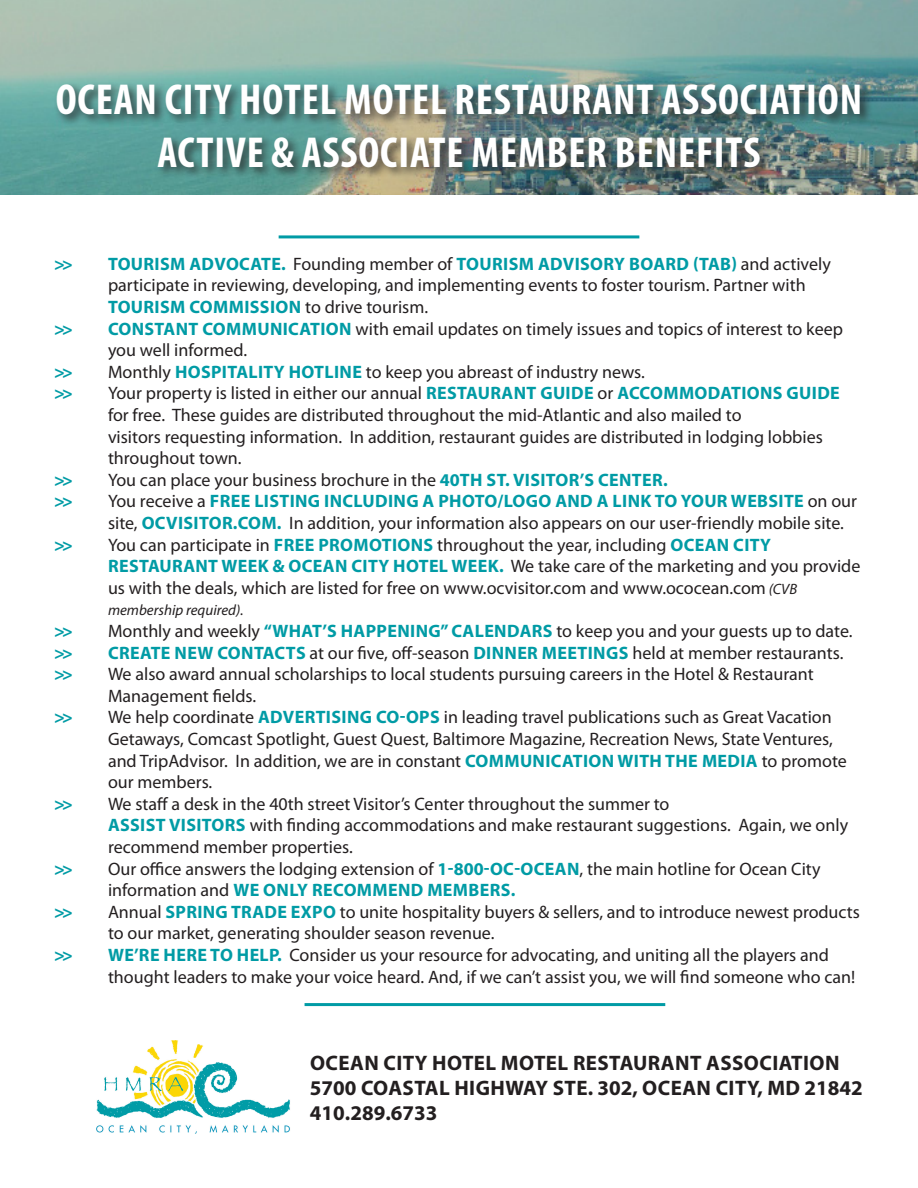
<style>
.page{position:relative;width:918px;height:1188px;background:#fff}
.page>*{position:absolute;margin:0;border:0;box-sizing:border-box;transform-origin:0 0}
.t1{font:700 condensed 43.5px "Myriad Pro";letter-spacing:.02em;color:#fff}
.t2{font:700 21px "Myriad Pro";letter-spacing:.02em;color:#231f20}
.t3{font:700 21px "Myriad Pro";color:#231f20}
.t4{font:18px/21.6px "Myriad Pro";color:#231f20}
.t5{font:700 18px "Myriad Pro";color:#009ba5}
.t6{font:italic 15px "Myriad Pro";color:#231f20}
.s1{font-weight:700;color:#009ba5}
.s2{font-style:italic;font-size:15px}
</style>
<div class="page">
<img style="left:96px;top:1040px;width:194px;height:93px">
<img style="left:0;top:0;width:918px;height:194px">
<div style="left:53px;top:82px;width:820px;height:98px;background:#231f20;opacity:.75"></div>
<hr style="left:305px;top:1003px;width:360px;height:3px;background:#009ba5">
<hr style="left:279px;top:235px;width:360px;height:3px;background:#009ba5">
<p class="t1" style="left:56px;top:73px;width:808px">OCEAN CITY HOTEL MOTEL RESTAURANT ASSOCIATION</p>
<p class="t1" style="left:157px;top:125px;width:605px">ACTIVE &amp; ASSOCIATE MEMBER BENEFITS</p>
<p class="t5" style="left:54px;top:252px;width:20px">&gt;&gt;</p>
<p class="t4" style="left:108px;top:253px;width:724px"><span class="s1">TOURISM ADVOCATE.</span> Founding member of <span class="s1">TOURISM ADVISORY BOARD (TAB)</span> and actively participate in reviewing, developing, and implementing events to foster tourism. Partner with<br><span class="s1">TOURISM COMMISSION</span> to drive tourism.</p>
<p class="t5" style="left:54px;top:317px;width:20px">&gt;&gt;</p>
<p class="t4" style="left:108px;top:317px;width:736px"><span class="s1">CONSTANT COMMUNICATION</span> with email updates on timely issues and topics of interest to keep you well informed.</p>
<p class="t5" style="left:54px;top:360px;width:20px">&gt;&gt;</p>
<p class="t4" style="left:108px;top:361px;width:538px">Monthly <span class="s1">HOSPITALITY HOTLINE</span> to keep you abreast of industry news.</p>
<p class="t5" style="left:54px;top:382px;width:20px">&gt;&gt;</p>
<p class="t4" style="left:108px;top:382px;width:733px">Your property is listed in either our annual <span class="s1">RESTAURANT GUIDE</span> or <span class="s1">ACCOMMODATIONS GUIDE </span>for free. These guides are distributed throughout the mid-Atlantic and also mailed to</p>
<p class="t4" style="left:108px;top:425px;width:716px">visitors requesting information. In addition, restaurant guides are distributed in lodging lobbies throughout town.</p>
<p class="t5" style="left:54px;top:468px;width:20px">&gt;&gt;</p>
<p class="t4" style="left:108px;top:469px;width:561px">You can place your business brochure in the <span class="s1">40TH ST. VISITOR’S CENTER.</span></p>
<p class="t5" style="left:54px;top:490px;width:20px">&gt;&gt;</p>
<p class="t4" style="left:108px;top:490px;width:751px">You receive a <span class="s1">FREE LISTING INCLUDING A PHOTO/LOGO AND A LINK TO YOUR WEBSITE</span> on our site, <span class="s1">OCVISITOR.COM.</span> In addition, your information also appears on our user-friendly mobile site.</p>
<p class="t5" style="left:54px;top:533px;width:20px">&gt;&gt;</p>
<p class="t4" style="left:108px;top:533px;width:754px">You can participate in <span class="s1">FREE PROMOTIONS</span> throughout the year, including <span class="s1">OCEAN CITY<br>RESTAURANT WEEK &amp; OCEAN CITY HOTEL WEEK.</span> We take care of the marketing and you provide us with the deals, which are listed for free on www.ocvisitor.com and www.ococean.com <span class="s2">(CVB</span></p>
<p class="t6" style="left:108px;top:601px;width:137px">membership required).</p>
<p class="t5" style="left:54px;top:619px;width:20px">&gt;&gt;</p>
<p class="t4" style="left:108px;top:620px;width:746px">Monthly and weekly <span class="s1">“WHAT’S HAPPENING” CALENDARS</span> to keep you and your guests up to date.</p>
<p class="t5" style="left:54px;top:641px;width:20px">&gt;&gt;</p>
<p class="t4" style="left:108px;top:641px;width:737px"><span class="s1">CREATE NEW CONTACTS</span> at our five, off-season <span class="s1">DINNER MEETINGS</span> held at member restaurants.</p>
<p class="t5" style="left:54px;top:662px;width:20px">&gt;&gt;</p>
<p class="t4" style="left:108px;top:663px;width:707px">We also award annual scholarships to local students pursuing careers in the Hotel &amp; Restaurant<br>Management fields.</p>
<p class="t5" style="left:54px;top:706px;width:20px">&gt;&gt;</p>
<p class="t4" style="left:108px;top:706px;width:740px">We help coordinate <span class="s1">ADVERTISING CO-OPS</span> in leading travel publications such as Great Vacation Getaways, Comcast Spotlight, Guest Quest, Baltimore Magazine, Recreation News, State Ventures, and TripAdvisor. In addition, we are in constant <span class="s1">COMMUNICATION WITH THE MEDIA</span> to promote our members.</p>
<p class="t5" style="left:54px;top:792px;width:20px">&gt;&gt;</p>
<p class="t4" style="left:108px;top:793px;width:742px">We staff a desk in the 40th street Visitor’s Center throughout the summer to<br><span class="s1">ASSIST VISITORS</span> with finding accommodations and make restaurant suggestions. Again, we only recommend member properties.</p>
<p class="t5" style="left:54px;top:857px;width:20px">&gt;&gt;</p>
<p class="t4" style="left:108px;top:857px;width:714px">Our office answers the lodging extension of <span class="s1">1-800-OC-OCEAN</span>, the main hotline for Ocean City information and <span class="s1">WE ONLY RECOMMEND MEMBERS.</span></p>
<p class="t5" style="left:54px;top:900px;width:20px">&gt;&gt;</p>
<p class="t4" style="left:108px;top:901px;width:753px">Annual <span class="s1">SPRING TRADE EXPO</span> to unite hospitality buyers &amp; sellers, and to introduce newest products to our market, generating shoulder season revenue.</p>
<p class="t5" style="left:54px;top:943px;width:20px">&gt;&gt;</p>
<p class="t4" style="left:108px;top:944px;width:749px"><span class="s1">WE’RE HERE TO HELP.</span> Consider us your resource for advocating, and uniting all the players and thought leaders to make your voice heard. And, if we can’t assist you, we will find someone who can!</p>
<p class="t2" style="left:310px;top:1049px;width:531px">OCEAN CITY HOTEL MOTEL RESTAURANT ASSOCIATION</p>
<p class="t2" style="left:310px;top:1074px;width:554px">5700 COASTAL HIGHWAY STE. 302, OCEAN CITY, MD 21842</p>
<p class="t3" style="left:310px;top:1099px;width:129px">410.289.6733</p>
</div>
